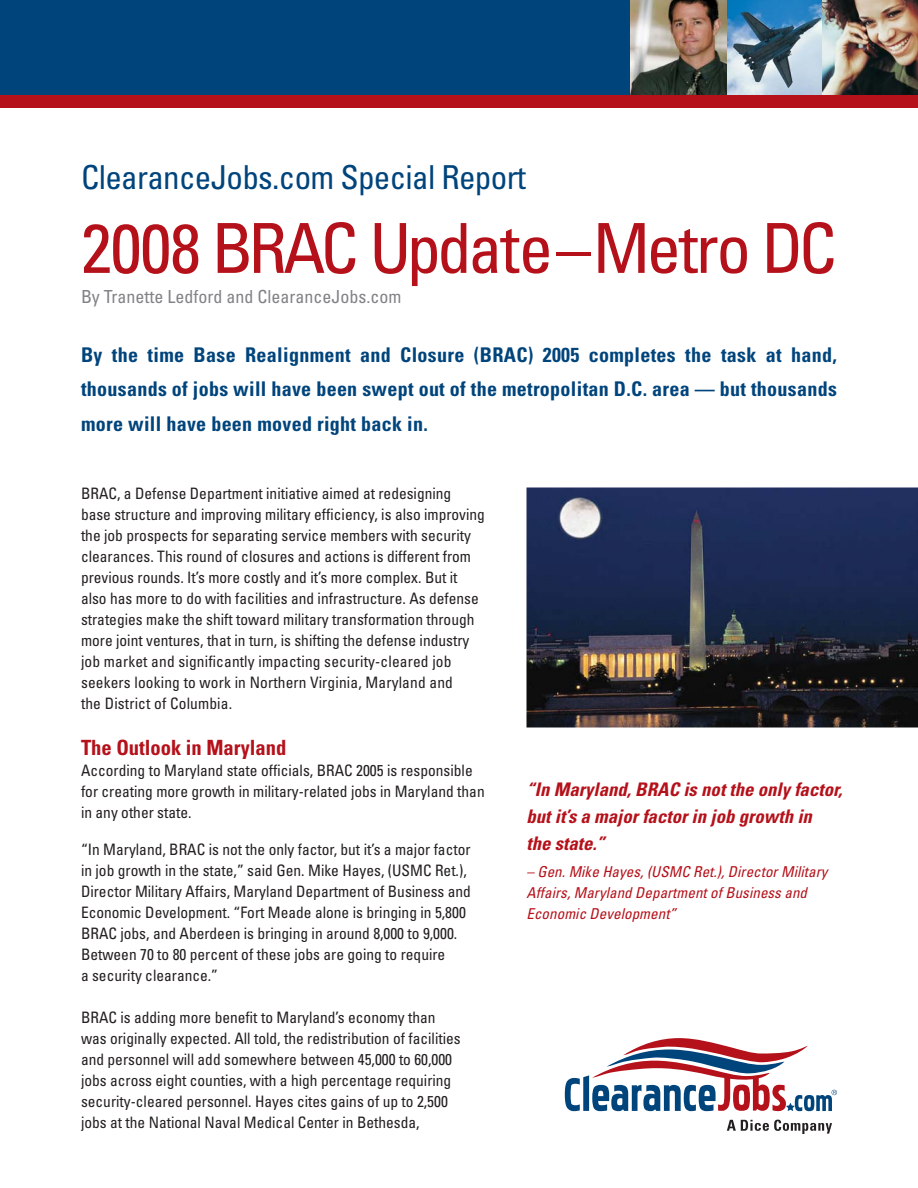
<style>
.page{position:relative;width:918px;height:1188px;background:#fff}
.page>*{position:absolute;margin:0;border:0;box-sizing:border-box;transform-origin:0 0}
.t1{font:condensed 69px "Univers";letter-spacing:-.045em;color:#b5111a}
.t2{font:condensed 33px "Univers";letter-spacing:-.02em;color:#00447c}
.t3{font:700 condensed 21px "Univers";color:#b5111a}
.t4{font:700 condensed 20.25px/34.5px "Univers";letter-spacing:.015em;color:#00447c;text-align:justify}
.t5{font:italic 700 condensed 18.75px/27px "Univers";color:#b5111a}
.t6{font:condensed 18px "Univers";color:#808285}
.t7{font:condensed 15.75px/21px "Univers";color:#231f20}
.t8{font:italic condensed 15px/21px "Univers";letter-spacing:.005em;color:#b5111a}
</style>
<div class="page">
<div style="left:0;top:81px;width:918px;height:27px;background:#b5111a"></div>
<div style="left:0;top:0;width:918px;height:94px;background:#00447c"></div>
<img style="left:526px;top:488px;width:392px;height:240px">
<img style="left:822px;top:0;width:96px;height:94px">
<svg style="left:726px;top:0;width:96px;height:94px;background:#7297b1"></svg>
<img style="left:630px;top:0;width:96px;height:94px">
<svg style="left:727px;top:1120px;width:105px;height:14px"></svg>
<svg style="left:565px;top:1038px;width:272px;height:73px"></svg>
<h2 class="t2" style="left:81px;top:165px;width:447px">ClearanceJobs.com Special Report</h2>
<h1 class="t1" style="left:81px;top:223px;width:757px">2008 BRAC Update–Metro DC</h1>
<p class="t6" style="left:81px;top:290px;width:322px">By Tranette Ledford and ClearanceJobs.com</p>
<p class="t4" style="left:81px;top:340px;width:758px">By the time Base Realignment and Closure (BRAC) 2005 completes the task at hand, thousands of jobs will have been swept out of the metropolitan D.C. area — but thousands more will have been moved right back in.</p>
<p class="t7" style="left:81px;top:484px;width:406px">BRAC, a Defense Department initiative aimed at redesigning base structure and improving military efficiency, is also improving the job prospects for separating service members with security clearances. This round of closures and actions is different from previous rounds. It’s more costly and it’s more complex. But it also has more to do with facilities and infrastructure. As defense strategies make the shift toward military transformation through more joint ventures, that in turn, is shifting the defense industry job market and significantly impacting security-cleared job seekers looking to work in Northern Virginia, Maryland and<br>the District of Columbia.</p>
<h3 class="t3" style="left:81px;top:740px;width:207px">The Outlook in Maryland</h3>
<p class="t7" style="left:81px;top:761px;width:405px">According to Maryland state officials, BRAC 2005 is responsible for creating more growth in military-related jobs in Maryland than in any other state.</p>
<p class="t7" style="left:81px;top:840px;width:392px">“In Maryland, BRAC is not the only factor, but it’s a major factor in job growth in the state,” said Gen. Mike Hayes, (USMC Ret.), Director Military Affairs, Maryland Department of Business and Economic Development. “Fort Meade alone is bringing in 5,800<br>BRAC jobs, and Aberdeen is bringing in around 8,000 to 9,000.<br>Between 70 to 80 percent of these jobs are going to require<br>a security clearance.”</p>
<p class="t7" style="left:81px;top:1008px;width:381px">BRAC is adding more benefit to Maryland’s economy than was originally expected. All told, the redistribution of facilities and personnel will add somewhere between 45,000 to 60,000 jobs across eight counties, with a high percentage requiring security-cleared personnel. Hayes cites gains of up to 2,500 jobs at the National Naval Medical Center in Bethesda,</p>
<p class="t5" style="left:526px;top:778px;width:317px">“In Maryland, BRAC is not the only factor, but it’s a major factor in job growth in<br>the state.”</p>
<p class="t8" style="left:526px;top:863px;width:302px">– Gen. Mike Hayes, (USMC Ret.), Director Military<br>Affairs, Maryland Department of Business and<br>Economic Development”</p>
</div>
